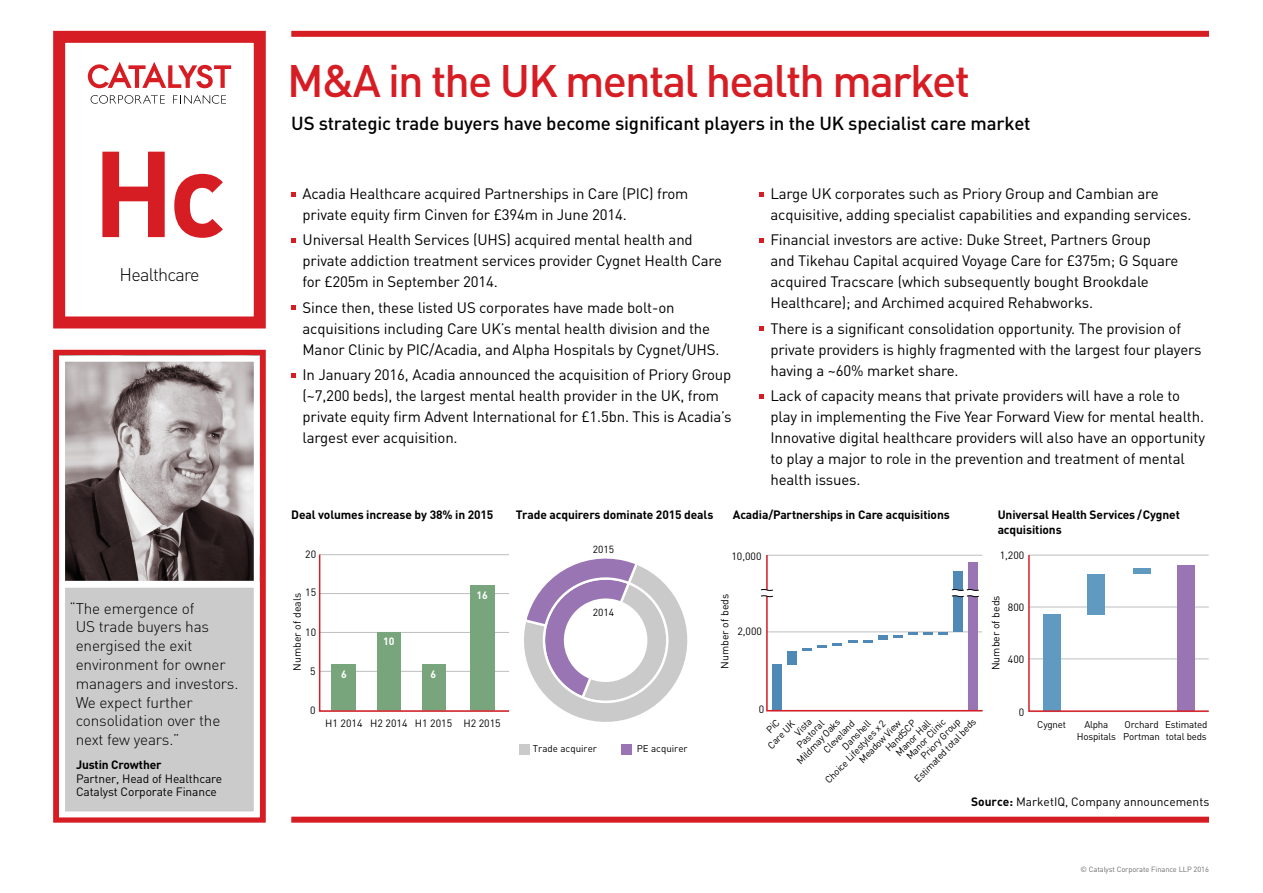
<style>
.page{position:relative;width:1263px;height:893px;background:#fff}
.page>*{position:absolute;margin:0;border:0;box-sizing:border-box;transform-origin:0 0}
.t1{font:700 120px "DIN";color:#d71d24}
.t2{font:500 45px "DIN";letter-spacing:-.04em;color:#d71d24}
.t3{font:500 18.6px "DIN";letter-spacing:-.01em;color:#000}
.t4{font:300 18px "DIN";letter-spacing:-.04em;color:#000}
.t5{font:300 15.3px/18.8px "DIN";letter-spacing:-.01em;color:#000}
.t6{font:15px/21px "DIN";letter-spacing:-.01em;color:#000}
.t7{font:700 12px/15px "DIN";letter-spacing:-.01em;color:#000}
.t8{font:12px/13.5px "DIN";letter-spacing:-.01em;color:#000}
.t9{font:10.65px "DIN";color:#000}
.t10{font:10.5px "DIN";color:#000}
.t11{font:700 10.5px "DIN";color:#fff}
.t12{font:10.2px "DIN";color:#000}
.t13{font:9.9px "DIN";letter-spacing:-.02em;color:#000}
.t14{font:9.75px/11.7px "DIN";letter-spacing:-.02em;color:#000;text-align:center}
.t15{font:9.75px "DIN";color:#000}
.t16{font:7.5px "DIN";letter-spacing:-.01em;color:#6d6e71}
.s1{font-weight:700}
</style>
<div class="page">
<svg style="left:760px;top:554px;width:222px;height:158px"></svg>
<div style="left:291px;top:31px;width:918px;height:6px;background:#d71d24"></div>
<div style="left:291px;top:817px;width:918px;height:6px;background:#d71d24"></div>
<div style="left:53px;top:31px;width:213px;height:297px;border:12px solid #d71d24"></div>
<svg style="left:91px;top:95px;width:74px;height:9px"></svg>
<svg style="left:173px;top:95px;width:53px;height:9px"></svg>
<svg style="left:88px;top:62px;width:143px;height:27px"></svg>
<div style="left:53px;top:350px;width:213px;height:473px;border:6px solid #d71d24"></div>
<img style="left:66px;top:363px;width:187px;height:217px">
<div style="left:59px;top:356px;width:201px;height:231px;border:6px solid #fff"></div>
<div style="left:59px;top:582px;width:201px;height:235px;background:#cbcbcb;border:6px solid #fff"></div>
<svg style="left:291px;top:192px;width:5px;height:4px"></svg>
<svg style="left:291px;top:238px;width:5px;height:5px"></svg>
<svg style="left:291px;top:306px;width:5px;height:4px"></svg>
<svg style="left:291px;top:373px;width:5px;height:4px"></svg>
<svg style="left:759px;top:192px;width:4px;height:4px"></svg>
<svg style="left:759px;top:238px;width:4px;height:5px"></svg>
<svg style="left:759px;top:327px;width:4px;height:4px"></svg>
<svg style="left:759px;top:394px;width:4px;height:4px"></svg>
<svg style="left:318px;top:554px;width:191px;height:158px"></svg>
<svg style="left:524px;top:558px;width:164px;height:164px"></svg>
<div style="left:519px;top:744px;width:11px;height:10px;background:#cbcaca"></div>
<div style="left:621px;top:744px;width:11px;height:10px;background:#9976b3"></div>
<svg style="left:1028px;top:554px;width:181px;height:158px"></svg>
<h1 class="t1" style="left:92px;top:115px;width:135px">Hc</h1>
<p class="t4" style="left:119px;top:263px;width:82px">Healthcare</p>
<p class="t5" style="left:76px;top:599px;width:164px;text-indent:-6px">“The emergence of<br>US trade buyers has energised the exit environment for owner managers and investors.<br>We expect further consolidation over the next few years.”</p>
<p class="t7" style="left:76px;top:757px;width:87px">Justin Crowther</p>
<p class="t8" style="left:76px;top:771px;width:148px">Partner, Head of Healthcare<br>Catalyst Corporate Finance</p>
<h2 class="t2" style="left:287px;top:52px;width:685px">M&amp;A in the UK mental health market</h2>
<p class="t3" style="left:291px;top:111px;width:741px">US strategic trade buyers have become significant players in the UK specialist care market</p>
<p class="t6" style="left:303px;top:183px;width:387px">Acadia Healthcare acquired Partnerships in Care (PIC) from private equity firm Cinven for £394m in June 2014.</p>
<p class="t6" style="left:303px;top:229px;width:421px">Universal Health Services (UHS) acquired mental health and private addiction treatment services provider Cygnet Health Care for £205m in September 2014.</p>
<p class="t6" style="left:303px;top:296px;width:418px">Since then, these listed US corporates have made bolt-on acquisitions including Care UK’s mental health division and the<br>Manor Clinic by PIC/Acadia, and Alpha Hospitals by Cygnet/UHS.</p>
<p class="t6" style="left:303px;top:364px;width:430px">In January 2016, Acadia announced the acquisition of Priory Group (~7,200 beds), the largest mental health provider in the UK, from private equity firm Advent International for £1.5bn. This is Acadia’s largest ever acquisition.</p>
<p class="t6" style="left:770px;top:183px;width:423px">Large UK corporates such as Priory Group and Cambian are acquisitive, adding specialist capabilities and expanding services.</p>
<p class="t6" style="left:770px;top:229px;width:409px">Financial investors are active: Duke Street, Partners Group and Tikehau Capital acquired Voyage Care for £375m; G Square acquired Tracscare (which subsequently bought Brookdale Healthcare); and Archimed acquired Rehabworks.</p>
<p class="t6" style="left:770px;top:317px;width:433px">There is a significant consolidation opportunity. The provision of private providers is highly fragmented with the largest four players having a ~60% market share.</p>
<p class="t6" style="left:770px;top:385px;width:436px">Lack of capacity means that private providers will have a role to play in implementing the Five Year Forward View for mental health.<br>Innovative digital healthcare providers will also have an opportunity to play a major to role in the prevention and treatment of mental health issues.</p>
<p class="t7" style="left:291px;top:506px;width:204px">Deal volumes increase by 38% in 2015</p>
<p class="t10" style="left:305px;top:548px;width:12px">20</p>
<p class="t10" style="left:305px;top:586px;width:12px">15</p>
<p class="t10" style="left:290px;top:671px;width:79px;rotate:-90deg">Number of deals</p>
<p class="t10" style="left:305px;top:626px;width:12px">10</p>
<p class="t10" style="left:310px;top:664px;width:7px">5</p>
<p class="t11" style="left:341px;top:667px;width:7px">6</p>
<p class="t11" style="left:383px;top:635px;width:13px">10</p>
<p class="t11" style="left:431px;top:667px;width:7px">6</p>
<p class="t11" style="left:476px;top:588px;width:13px">16</p>
<p class="t10" style="left:310px;top:704px;width:7px">0</p>
<p class="t10" style="left:325px;top:716px;width:177px">H1 2014 H2 2014 H1 2015 H2 2015</p>
<p class="t7" style="left:516px;top:506px;width:199px">Trade acquirers dominate 2015 deals</p>
<p class="t12" style="left:593px;top:543px;width:23px">2015</p>
<p class="t14" style="left:597px;top:548px;width:22px">2015</p>
<p class="t7" style="left:733px;top:506px;width:218px">Acadia/Partnerships in Care acquisitions</p>
<p class="t10" style="left:731px;top:549px;width:32px">10,000</p>
<p class="t12" style="left:593px;top:606px;width:23px">2014</p>
<p class="t14" style="left:597px;top:608px;width:22px">2014</p>
<p class="t10" style="left:718px;top:669px;width:76px;rotate:-90deg">Number of beds</p>
<p class="t10" style="left:737px;top:625px;width:26px">2,000</p>
<p class="t7" style="left:998px;top:506px;width:184px">Universal Health Services / Cygnet acquisitions</p>
<p class="t9" style="left:999px;top:530px;width:27px">1,200</p>
<p class="t10" style="left:1000px;top:549px;width:26px">1,200</p>
<p class="t9" style="left:988px;top:654px;width:78px;rotate:-90deg">Number of beds</p>
<p class="t10" style="left:989px;top:670px;width:76px;rotate:-90deg">Number of beds</p>
<p class="t10" style="left:1008px;top:601px;width:18px">800</p>
<p class="t10" style="left:1008px;top:653px;width:18px">400</p>
<p class="t15" style="left:533px;top:743px;width:66px">Trade acquirer</p>
<p class="t15" style="left:637px;top:743px;width:52px">PE acquirer</p>
<p class="t10" style="left:759px;top:703px;width:7px">0</p>
<p class="t14" style="left:756px;top:734px;width:36px;rotate:-46deg">PiC<br>Care UK</p>
<p class="t14" style="left:779px;top:744px;width:59px;line-height:10.5px;rotate:-46deg">Vista<br>Pastoral<br>Mildmay Oaks</p>
<p class="t14" style="left:893px;top:750px;width:47px;rotate:-46deg">Manor Hall</p>
<p class="t14" style="left:911px;top:776px;width:86px;rotate:-46deg">Estimated total beds</p>
<p class="t14" style="left:918px;top:753px;width:54px;rotate:-46deg">Priory Group</p>
<p class="t14" style="left:839px;top:744px;width:38px;rotate:-46deg">Danshell</p>
<p class="t14" style="left:822px;top:777px;width:85px;rotate:-46deg">Choice Lifestyles x 2</p>
<p class="t14" style="left:882px;top:746px;width:41px;rotate:-46deg">HandSCP</p>
<p class="t14" style="left:903px;top:753px;width:53px;rotate:-46deg">Manor Clinic</p>
<p class="t14" style="left:820px;top:747px;width:42px;rotate:-46deg">Cleveland</p>
<p class="t14" style="left:856px;top:757px;width:57px;rotate:-46deg">Meadow View</p>
<p class="t10" style="left:1019px;top:705px;width:7px">0</p>
<p class="t13" style="left:1078px;top:715px;width:41px">Hospitals</p>
<p class="t13" style="left:1125px;top:715px;width:39px">Portman</p>
<p class="t13" style="left:1168px;top:715px;width:43px">total beds</p>
<p class="t14" style="left:1037px;top:719px;width:30px">Cygnet</p>
<p class="t14" style="left:1077px;top:719px;width:41px">Alpha<br>Hospitals</p>
<p class="t14" style="left:1123px;top:719px;width:38px;text-align:left">Orchard<br>Portman</p>
<p class="t14" style="left:1165px;top:719px;width:44px;text-align:left">Estimated total beds</p>
<p class="t8" style="left:971px;top:794px;width:240px"><span class="s1">Source:</span> MarketIQ, Company announcements</p>
<p class="t16" style="left:1080px;top:864px;width:130px">© Catalyst Corporate Finance LLP 2016</p>
</div>
